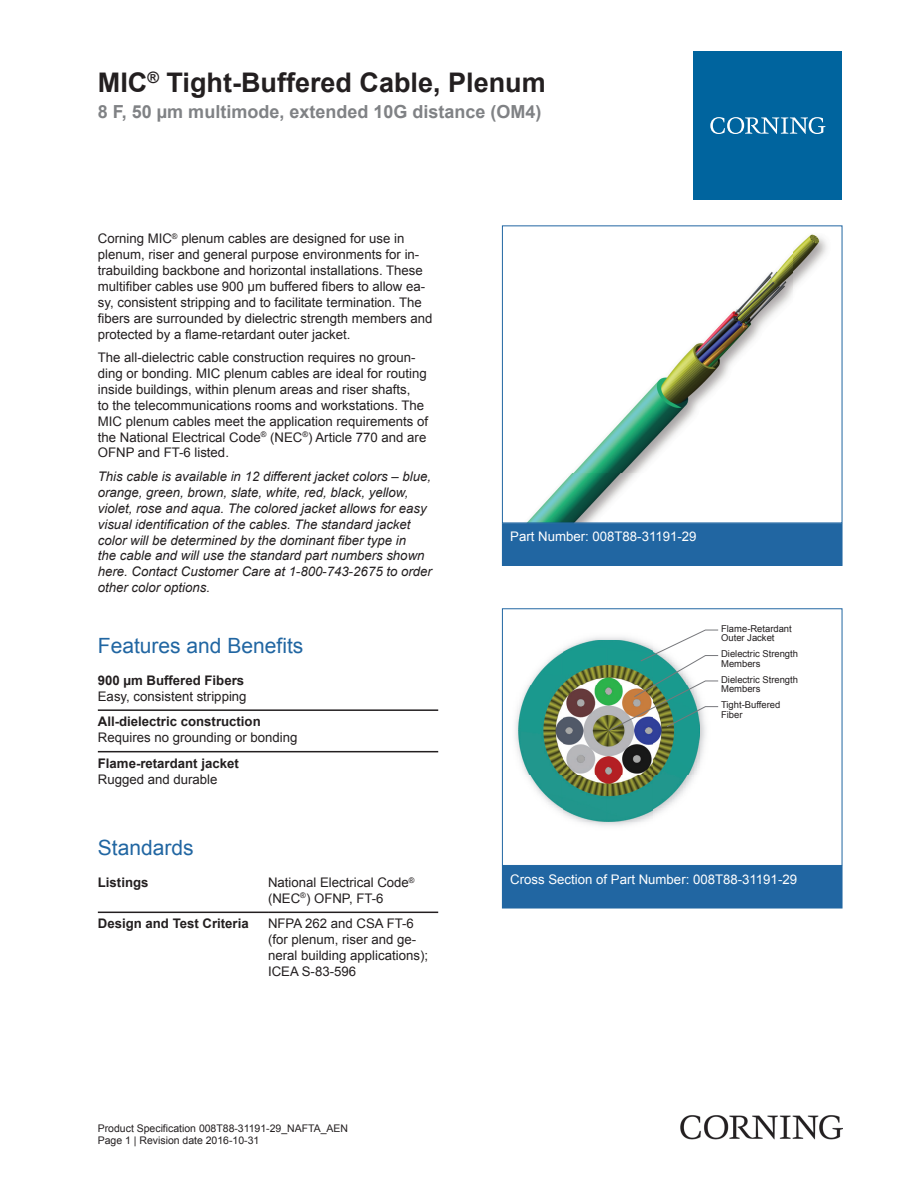
<style>
.page{position:relative;width:919px;height:1187px;background:#fff}
.page>*{position:absolute;margin:0;border:0;box-sizing:border-box;transform-origin:0 0}
.t1{font:700 27px "Arial";color:#231f20}
.t2{font:21px "Arial";color:#2166a2}
.t3{font:700 18px "Arial";color:#808285}
.t4{font:13.2px/15.9px "Arial";color:#231f20}
.t5{font:italic 13.2px/15.9px "Arial";color:#231f20}
.t6{font:700 13.2px "Arial";color:#231f20}
.t7{font:13.2px "Arial";color:#fff}
.t8{font:10.5px/12.6px "Arial";color:#231f20}
.t9{font:9.45px/9.4px "Arial";color:#231f20}
.s1{font-style:normal}
</style>
<div class="page">
<img style="left:528px;top:234px;width:299px;height:287px">
<div style="left:502px;top:523px;width:340px;height:42px;background:#2166a2"></div>
<div style="left:502px;top:523px;width:340px;height:43px;border:1px solid #2166a2"></div>
<img style="left:515px;top:637px;width:191px;height:189px">
<img style="left:518px;top:640px;width:181px;height:181px">
<svg style="left:607px;top:629px;width:111px;height:102px"></svg>
<div style="left:502px;top:608px;width:340px;height:257px;border:1px solid #2166a2"></div>
<div style="left:502px;top:866px;width:340px;height:41px;background:#2166a2"></div>
<div style="left:502px;top:865px;width:340px;height:43px;border:1px solid #2166a2"></div>
<hr style="left:98px;top:709px;width:340px;height:2px;background:#231f20">
<hr style="left:98px;top:750px;width:340px;height:2px;background:#231f20">
<hr style="left:98px;top:911px;width:170px;height:2px;background:#231f20">
<hr style="left:268px;top:911px;width:170px;height:2px;background:#231f20">
<div style="left:693px;top:51px;width:149px;height:149px;background:#00649e"></div>
<svg style="left:710px;top:117px;width:115px;height:17px"></svg>
<img style="left:680px;top:1115px;width:162px;height:24px">
<h1 class="t1" style="left:98px;top:63px;width:449px">MIC<sup>®</sup> Tight-Buffered Cable, Plenum</h1>
<h3 class="t3" style="left:98px;top:99px;width:445px">8 F, 50 µm multimode, extended 10G distance (OM4)</h3>
<p class="t4" style="left:98px;top:231px;width:336px">Corning MIC<sup>®</sup> plenum cables are designed for use in plenum, riser and general purpose environments for in&shy;trabuilding backbone and horizontal installations. These multifiber cables use 900 μm buffered fibers to allow ea&shy;sy, consistent stripping and to facilitate termination. The fibers are surrounded by dielectric strength members and protected by a flame -retardant outer jacket.</p>
<p class="t4" style="left:98px;top:349px;width:332px">The all -dielectric cable construction requires no groun&shy;ding or bonding. MIC plenum cables are ideal for routing inside buildings, within plenum areas and riser shafts,<br>to the telecommunications rooms and workstations. The MIC plenum cables meet the application requirements of the National Electrical Code<sup>®</sup> (NEC<sup>®</sup>) Article 770 and are OFNP and FT -6 listed.</p>
<p class="t5" style="left:98px;top:469px;width:335px">This cable is available in 12 different jacket colors – blue, orange, green, brown, slate, white, red, black, yellow, violet, rose and aqua. The colored jacket allows for easy visual identification of the cables. The standard jacket color will be determined by the dominant fiber type in<br>the cable and will use the standard part numbers shown here. Contact Customer Care at 1 <span class="s1">-</span>800 <span class="s1">-</span>743 <span class="s1">-</span>2675 to order other color options.</p>
<h2 class="t2" style="left:98px;top:630px;width:207px">Features and Benefits</h2>
<p class="t6" style="left:98px;top:671px;width:148px">900 µm Buffered Fibers</p>
<p class="t4" style="left:98px;top:688px;width:150px">Easy, consistent stripping</p>
<p class="t6" style="left:98px;top:712px;width:164px">All-dielectric construction</p>
<p class="t4" style="left:98px;top:729px;width:201px">Requires no grounding or bonding</p>
<p class="t6" style="left:98px;top:753px;width:142px">Flame-retardant jacket</p>
<p class="t4" style="left:98px;top:771px;width:121px">Rugged and durable</p>
<h2 class="t2" style="left:98px;top:832px;width:97px">Standards</h2>
<p class="t6" style="left:98px;top:873px;width:52px">Listings</p>
<p class="t4" style="left:268px;top:874px;width:148px">National Electrical Code<sup>® </sup>(NEC<sup>®</sup>) OFNP, FT-6</p>
<p class="t6" style="left:98px;top:914px;width:152px">Design and Test Criteria</p>
<p class="t4" style="left:268px;top:915px;width:161px">NFPA 262 and CSA FT-6 (for plenum, riser and ge&shy;neral building applications);<br>ICEA S-83-596</p>
<p class="t8" style="left:98px;top:1121px;width:252px">Product Specification 008T88-31191-29_NAFTA_AEN<br>Page 1 | Revision date 2016-10-31</p>
<p class="t7" style="left:510px;top:527px;width:188px">Part Number: 008T88-31191-29</p>
<p class="t9" style="left:721px;top:623px;width:72px">Flame-Retardant<br>Outer Jacket</p>
<p class="t9" style="left:721px;top:649px;width:78px">Dielectric Strength<br>Members</p>
<p class="t9" style="left:721px;top:674px;width:78px">Dielectric Strength<br>Members</p>
<p class="t9" style="left:721px;top:700px;width:61px">Tight-Buffered<br>Fiber</p>
<p class="t7" style="left:510px;top:869px;width:288px">Cross Section of Part Number: 008T88-31191-29</p>
</div>
